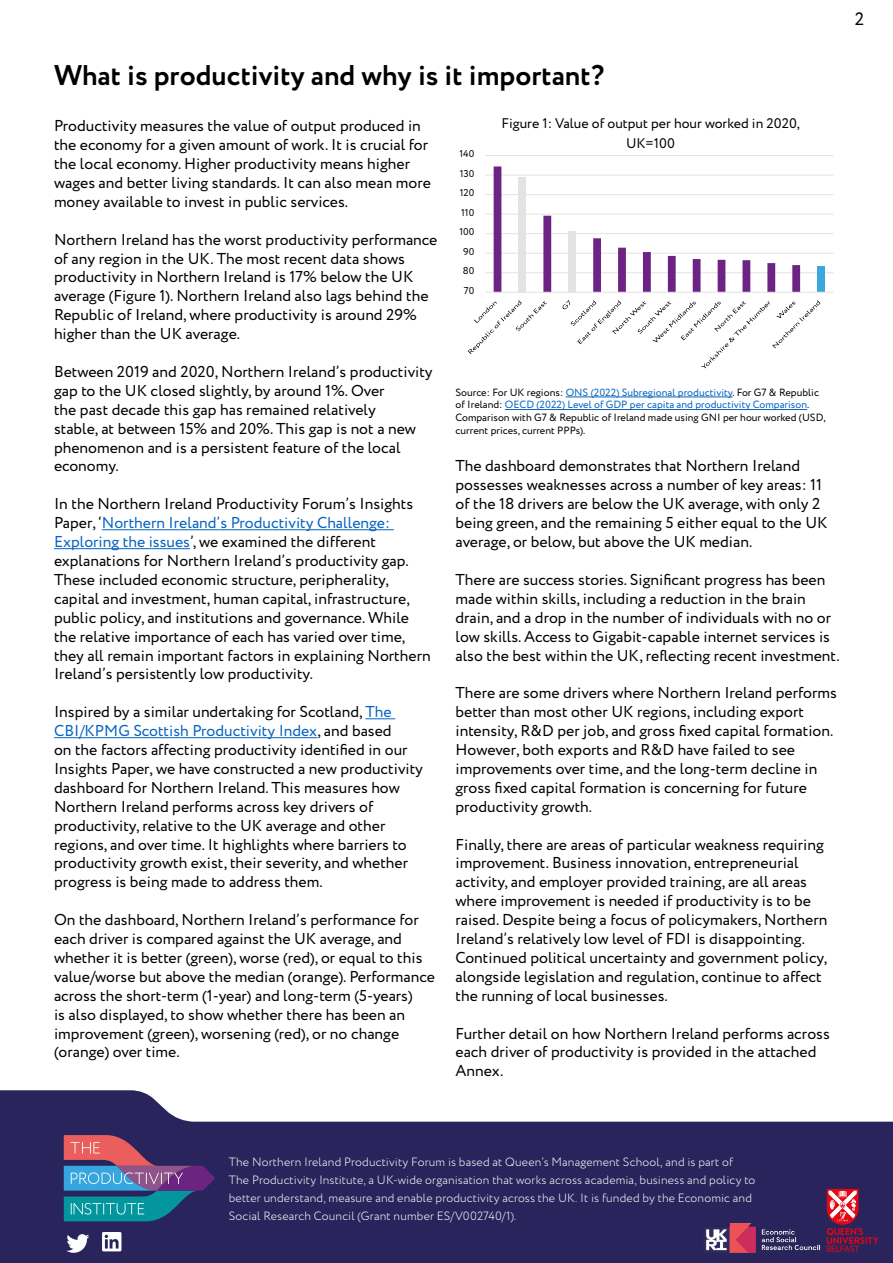
<style>
.page{position:relative;width:893px;height:1263px;background:#fff}
.page>*{position:absolute;margin:0;border:0;box-sizing:border-box;transform-origin:0 0}
.t1{font:700 28.5px "Circe";color:#000}
.t2{font:18px "Circe";color:#000}
.t3{font:15.75px/18.9px "Circe";color:#000}
.t4{font:13.95px/20.5px "Circe";color:#000;text-align:center}
.t5{font:300 12px/18px "Circe";letter-spacing:.015em;color:#fff}
.t6{font:10.5px/12.6px "Circe";color:#000}
.t7{font:9.9px "Circe";color:#000}
.s1{color:#0563c1}
</style>
<div class="page">
<svg style="left:0;top:1090px;width:893px;height:173px;fill:#2a245c"></svg>
<svg style="left:64px;top:1135px;width:151px;height:86px;background:#525e84"></svg>
<svg style="left:102px;top:1232px;width:19px;height:19px"></svg>
<svg style="left:66px;top:1234px;width:23px;height:19px"></svg>
<svg style="left:810px;top:1189px;width:68px;height:63px;background:#6c3159"></svg>
<img style="left:704px;top:1223px;width:116px;height:30px">
<hr style="left:102px;top:529px;width:292px;height:1px;background:#0563c1">
<hr style="left:54px;top:548px;width:136px;height:1px;background:#0563c1">
<hr style="left:365px;top:718px;width:30px;height:1px;background:#0563c1">
<hr style="left:54px;top:737px;width:264px;height:1px;background:#0563c1">
<hr style="left:566px;top:397px;width:167px;height:1px;background:#0563c1">
<hr style="left:505px;top:409px;width:302px;height:1px;background:#0563c1">
<hr style="left:485px;top:272px;width:348px;height:1px;background:#e3e3e3">
<hr style="left:485px;top:253px;width:348px;height:1px;background:#e3e3e3">
<hr style="left:485px;top:233px;width:348px;height:1px;background:#e3e3e3">
<hr style="left:485px;top:214px;width:348px;height:1px;background:#e3e3e3">
<hr style="left:485px;top:194px;width:348px;height:1px;background:#e3e3e3">
<hr style="left:485px;top:175px;width:348px;height:1px;background:#e3e3e3">
<hr style="left:485px;top:155px;width:348px;height:1px;background:#e3e3e3">
<div style="left:817px;top:266px;width:8px;height:26px;background:#3aa7df"></div>
<svg style="left:494px;top:166px;width:306px;height:126px"></svg>
<hr style="left:485px;top:292px;width:348px;height:1px;background:#e3e3e3">
<svg style="left:468px;top:300px;width:79px;height:54px"></svg>
<svg style="left:562px;top:300px;width:258px;height:68px"></svg>
<h1 class="t1" style="left:54px;top:56px;width:552px">What is productivity and why is it important?</h1>
<p class="t3" style="left:54px;top:117px;width:378px">Productivity measures the value of output produced in the economy for a given amount of work. It is crucial for the local economy. Higher productivity means higher wages and better living standards. It can also mean more money available to invest in public services.</p>
<p class="t3" style="left:54px;top:230px;width:385px">Northern Ireland has the worst productivity performance of any region in the UK. The most recent data shows productivity in Northern Ireland is 17% below the UK average (Figure 1). Northern Ireland also lags behind the Republic of Ireland, where productivity is around 29% higher than the UK average.</p>
<p class="t3" style="left:54px;top:363px;width:380px">Between 2019 and 2020, Northern Ireland’s productivity gap to the UK closed slightly, by around 1%. Over<br>the past decade this gap has remained relatively<br>stable, at between 15% and 20%. This gap is not a new phenomenon and is a persistent feature of the local economy.</p>
<p class="t3" style="left:54px;top:495px;width:378px">In the Northern Ireland Productivity Forum’s Insights Paper, ‘<span class="s1">Northern Ireland’s Productivity Challenge:<br>Exploring the issues</span>’, we examined the different explanations for Northern Ireland’s productivity gap.<br>These included economic structure, peripherality, capital and investment, human capital, infrastructure, public policy, and institutions and governance. While the relative importance of each has varied over time, they all remain important factors in explaining Northern Ireland’s persistently low productivity.</p>
<p class="t3" style="left:54px;top:703px;width:370px">Inspired by a similar undertaking for Scotland, <span class="s1">The CBI/KPMG Scottish Productivity Index</span>, and based<br>on the factors affecting productivity identified in our Insights Paper, we have constructed a new productivity dashboard for Northern Ireland. This measures how Northern Ireland performs across key drivers of productivity, relative to the UK average and other regions, and over time. It highlights where barriers to productivity growth exist, their severity, and whether progress is being made to address them.</p>
<p class="t3" style="left:54px;top:911px;width:382px">On the dashboard, Northern Ireland’s performance for each driver is compared against the UK average, and whether it is better (green), worse (red), or equal to this value/worse but above the median (orange). Performance across the short-term (1-year) and long-term (5-years)<br>is also displayed, to show whether there has been an improvement (green), worsening (red), or no change (orange) over time.</p>
<p class="t7" style="left:459px;top:147px;width:16px">140</p>
<p class="t7" style="left:460px;top:167px;width:16px">130</p>
<p class="t7" style="left:460px;top:186px;width:16px">120</p>
<p class="t7" style="left:461px;top:206px;width:15px">110</p>
<p class="t7" style="left:459px;top:225px;width:16px">100</p>
<p class="t7" style="left:463px;top:245px;width:13px">90</p>
<p class="t7" style="left:463px;top:264px;width:13px">80</p>
<p class="t7" style="left:464px;top:284px;width:12px">70</p>
<p class="t4" style="left:501px;top:113px;width:300px">Figure 1: Value of output per hour worked in 2020,<br>UK=100</p>
<p class="t6" style="left:455px;top:386px;width:372px">Source: For UK regions: <span class="s1">ONS (2022) Subregional productivity</span>. For G7 &amp; Republic of Ireland: <span class="s1">OECD (2022) Level of GDP per capita and productivity Comparison</span>.<br>Comparison with G7 &amp; Republic of Ireland made using GNI per hour worked (USD, current prices, current PPPs).</p>
<p class="t3" style="left:455px;top:457px;width:373px">The dashboard demonstrates that Northern Ireland possesses weaknesses across a number of key areas: 11 of the 18 drivers are below the UK average, with only 2 being green, and the remaining 5 either equal to the UK average, or below, but above the UK median.</p>
<p class="t3" style="left:455px;top:571px;width:386px">There are success stories. Significant progress has been made within skills, including a reduction in the brain drain, and a drop in the number of individuals with no or low skills. Access to Gigabit-capable internet services is also the best within the UK, reflecting recent investment.</p>
<p class="t3" style="left:455px;top:684px;width:383px">There are some drivers where Northern Ireland performs better than most other UK regions, including export intensity, R&amp;D per job, and gross fixed capital formation.<br>However, both exports and R&amp;D have failed to see improvements over time, and the long-term decline in gross fixed capital formation is concerning for future productivity growth.</p>
<p class="t3" style="left:455px;top:835px;width:373px">Finally, there are areas of particular weakness requiring improvement. Business innovation, entrepreneurial activity, and employer provided training, are all areas where improvement is needed if productivity is to be raised. Despite being a focus of policymakers, Northern Ireland’s relatively low level of FDI is disappointing.<br>Continued political uncertainty and government policy, alongside legislation and regulation, continue to affect the running of local businesses.</p>
<p class="t3" style="left:455px;top:1024px;width:376px">Further detail on how Northern Ireland performs across each driver of productivity is provided in the attached<br>Annex.</p>
<p class="t2" style="left:855px;top:6px;width:11px">2</p>
<p class="t5" style="left:229px;top:1153px;width:528px">The Northern Ireland Productivity Forum is based at Queen’s Management School, and is part of The Productivity Institute, a UK-wide organisation that works across academia, business and policy to better understand, measure and enable productivity across the UK. It is funded by the Economic and Social Research Council (Grant number ES/V002740/1).</p>
</div>
